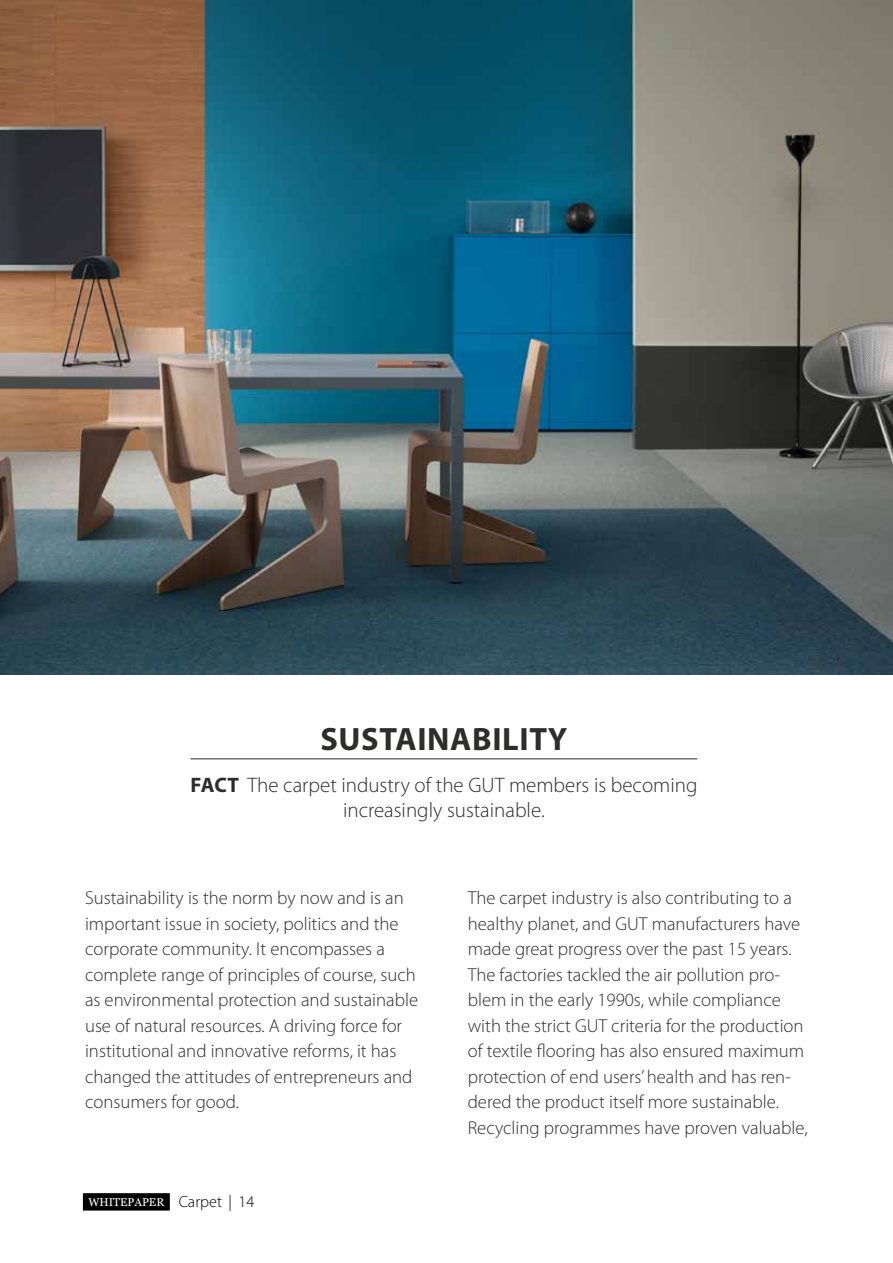
<style>
.page{position:relative;width:893px;height:1263px;background:#fff}
.page>*{position:absolute;margin:0;border:0;box-sizing:border-box;transform-origin:0 0}
.t1{font:700 32.4px "Myriad Pro";letter-spacing:.02em;color:#2d2d2c}
.t2{font:300 21px/25.5px "Myriad Pro";color:#2d2d2c;text-align:center}
.t3{font:300 18.75px/25.5px "Myriad Pro";color:#2d2d2c}
.t4{font:11.4px "Georgia";color:#fff}
.s1{font-weight:700}
.s2{font-family:"Myriad Pro";font-weight:300;font-size:16.2px;color:#000}
</style>
<div class="page">
<hr style="left:190px;top:758px;width:507px;height:1px;background:#2d2d2c">
<img style="left:0;top:0;width:893px;height:675px">
<div style="left:83px;top:1193px;width:87px;height:17px;background:#000"></div>
<h1 class="t1" style="left:320px;top:718px;width:249px">SUSTAINABILITY</h1>
<p class="t2" style="left:191px;top:772px;width:508px"><span class="s1">FACT</span> The carpet industry of the GUT members is becoming increasingly sustainable.</p>
<p class="t3" style="left:85px;top:885px;width:335px">Sustainability is the norm by now and is an important issue in society, politics and the corporate community. It encompasses a complete range of principles of course, such as environmental protection and sustainable use of natural resources. A driving force for institutional and innovative reforms, it has changed the attitudes of entrepreneurs and consumers for good.</p>
<p class="t3" style="left:468px;top:885px;width:341px">The carpet industry is also contributing to a healthy planet, and GUT manufacturers have made great progress over the past 15 years.<br>The factories tackled the air pollution pro&shy;blem in the early 1990s, while compliance with the strict GUT criteria for the production of textile flooring has also ensured maximum protection of end users’ health and has ren&shy;dered the product itself more sustainable.<br>Recycling programmes have proven valuable,</p>
<p class="t4" style="left:88px;top:1193px;width:167px">WHITEPAPER <span class="s2">Carpet | 14</span></p>
</div>
